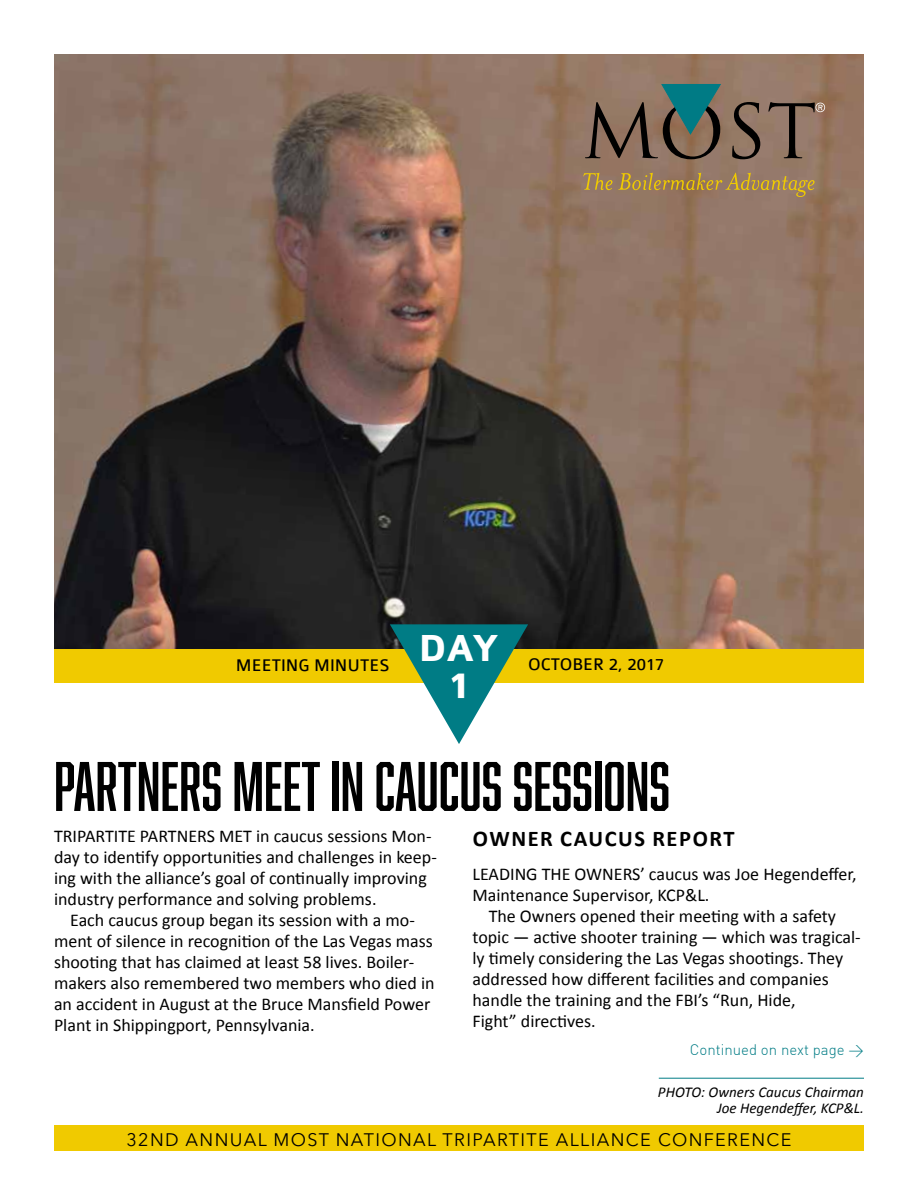
<style>
.page{position:relative;width:918px;height:1188px;background:#fff}
.page>*{position:absolute;margin:0;border:0;box-sizing:border-box;transform-origin:0 0}
.t1{font:64.5px "Abolition";color:#000}
.t2{font:700 40.2px "Colaborate";color:#fff}
.t3{font:700 22.5px "Calibri";letter-spacing:.07em;color:#000}
.t4{font:18px/21px "Calibri";color:#000}
.t5{font:18px "Avenir Next LT Pro";letter-spacing:.075em;color:#000}
.t6{font:18px "Colaborate";color:#000}
.t7{font:italic 15px/16.5px "Calibri";color:#000;text-align:right}
.t8{font:300 15px "DIN";color:#007c85}
</style>
<div class="page">
<div style="left:54px;top:1125px;width:810px;height:26px;background:#f0ca00"></div>
<div style="left:54px;top:648px;width:810px;height:35px;background:#f0ca00"></div>
<img style="left:54px;top:54px;width:810px;height:594px">
<svg style="left:390px;top:624px;width:138px;height:120px"></svg>
<svg style="left:732px;top:102px;width:28px;height:57px;background:#685548"></svg>
<svg style="left:585px;top:84px;width:137px;height:75px;background:#666357"></svg>
<svg style="left:768px;top:102px;width:57px;height:56px;background:#7f6759"></svg>
<svg style="left:583px;top:173px;width:232px;height:24px;background:#a28354"></svg>
<hr style="left:659px;top:1078px;width:205px;height:1px;background:#007c85">
<p class="t6" style="left:236px;top:656px;width:156px">MEETING MINUTES</p>
<h2 class="t2" style="left:418px;top:627px;width:82px">DAY</h2>
<h2 class="t2" style="left:447px;top:664px;width:24px">1</h2>
<p class="t6" style="left:528px;top:655px;width:138px">OCTOBER 2, 2017</p>
<h1 class="t1" style="left:54px;top:749px;width:617px">PARTNERS MEET IN CAUCUS SESSIONS</h1>
<p class="t4" style="left:54px;top:826px;width:384px">TRIPARTITE PARTNERS MET in caucus sessions Mon&shy;day to identify opportunities and challenges in keep&shy;ing with the alliance’s goal of continually improving industry performance and solving problems.</p>
<p class="t4" style="left:54px;top:910px;width:382px;text-indent:16px">Each caucus group began its session with a mo&shy;ment of silence in recognition of the Las Vegas mass shooting that has claimed at least 58 lives. Boiler&shy;makers also remembered two members who died in an accident in August at the Bruce Mansfield Power Plant in Shippingport, Pennsylvania.</p>
<p class="t3" style="left:473px;top:824px;width:263px">OWNER CAUCUS REPORT</p>
<p class="t4" style="left:472px;top:864px;width:386px">LEADING THE OWNERS’ caucus was Joe Hegendeffer,<br>Maintenance Supervisor, KCP&amp;L.</p>
<p class="t4" style="left:472px;top:906px;width:390px;text-indent:16px">The Owners opened their meeting with a safety topic — active shooter training — which was tragical&shy;ly timely considering the Las Vegas shootings. They addressed how different facilities and companies handle the training and the FBI’s “Run, Hide,<br>Fight” directives.</p>
<p class="t8" style="left:690px;top:1040px;width:176px">Continued on next page &gt;</p>
<p class="t7" style="left:658px;top:1083px;width:208px">PHOTO: Owners Caucus Chairman<br>Joe Hegendeffer, KCP&amp;L.</p>
<p class="t5" style="left:126px;top:1129px;width:667px">32ND ANNUAL MOST NATIONAL TRIPARTITE ALLIANCE CONFERENCE</p>
</div>
